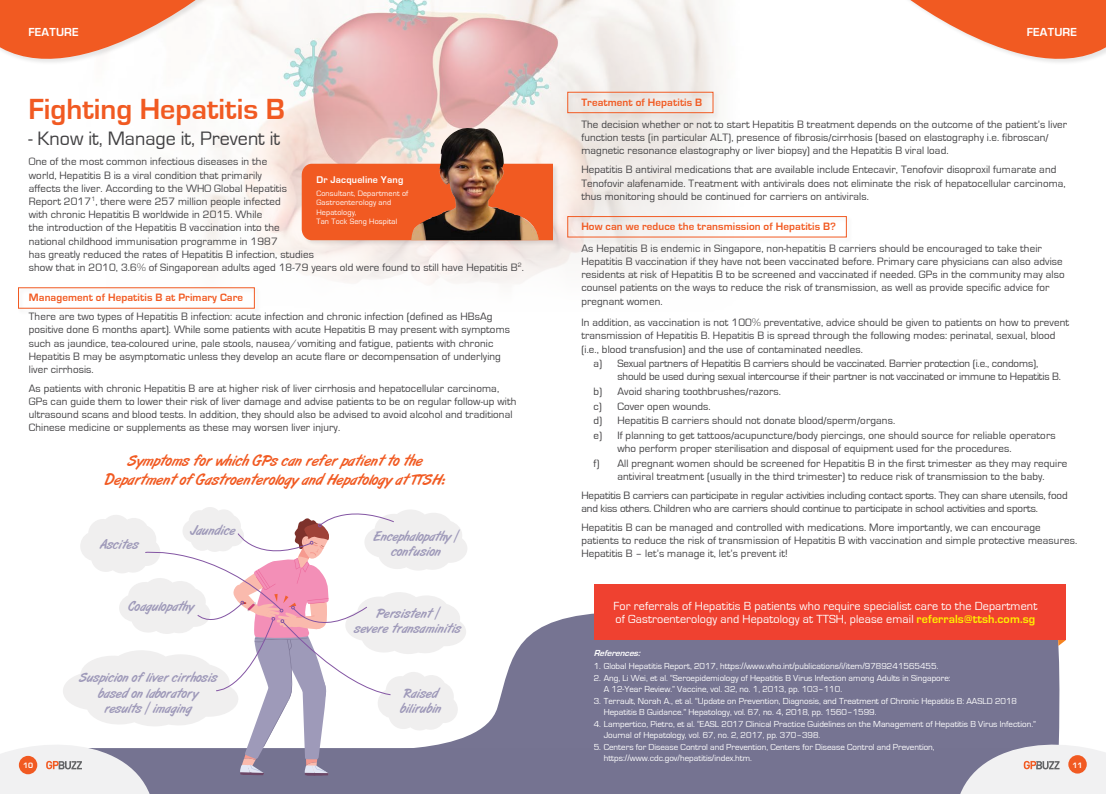
<style>
.page{position:relative;width:1106px;height:794px;background:#fff}
.page>*{position:absolute;margin:0;border:0;box-sizing:border-box;transform-origin:0 0}
.t1{font:700 30px "Eurostile";color:#f15a22}
.t2{font:20px "Eurostile";color:#414042}
.t3{font:15.5px/19.1px "Art Brush";letter-spacing:.01em;color:#f15a22;text-align:center}
.t4{font:13.3px/15.2px "Art Brush";letter-spacing:.01em;color:#9e99b9;text-align:center}
.t5{font:12.1px/13.2px "Eurostile";letter-spacing:.01em;color:#fff}
.t6{font:700 12px "Eurostile";letter-spacing:.02em;color:#fff}
.t7{font:11px/13.2px "Eurostile";letter-spacing:.01em;color:#414042}
.t8{font:11px/18.9px "Eurostile";letter-spacing:-.01em;color:#414042}
.t9{font:700 11px "Eurostile";letter-spacing:.01em;color:#f15a22}
.t10{font:700 10px "Eurostile";letter-spacing:.02em;color:#fff}
.t11{font:9px/10.8px "Eurostile";color:#fff}
.t12{font:italic 700 9px "Eurostile";color:#fff}
.t13{font:8px/9.6px "Eurostile";letter-spacing:.02em;color:#fff}
.t14{font:700 8px "Eurostile";color:#fff}
.s1{font-family:"Arial"}
.s2{font-weight:700;color:#fff200}
</style>
<div class="page">
<svg style="left:468px;top:613px;width:592px;height:135px;background:#81809b"></svg>
<img style="left:198px;top:0;width:520px;height:284px">
<div style="left:38px;top:748px;width:1038px;height:46px;background:#757391"></div>
<div style="left:18px;top:287px;width:237px;height:22px;border:1px solid #f15a22"></div>
<div style="left:566px;top:91px;width:154px;height:29px;background:#000;opacity:.1"></div>
<div style="left:567px;top:92px;width:146px;height:21px;border:1px solid #f15a22"></div>
<div style="left:566px;top:215px;width:287px;height:29px;background:#000;opacity:.1"></div>
<div style="left:567px;top:216px;width:279px;height:21px;border:1px solid #f15a22"></div>
<div style="left:301px;top:163px;width:258px;height:84px;background:#000;opacity:.1"></div>
<div style="left:302px;top:164px;width:251px;height:76px;background:#f15a22"></div>
<img style="left:411px;top:128px;width:127px;height:112px">
<svg style="left:1055px;top:640px;width:10px;height:6px"></svg>
<div style="left:594px;top:584px;width:471px;height:56px;background:#ef4130"></div>
<div style="left:0;top:0;width:221px;height:65px;background:#fdfbfb"></div>
<svg style="left:0;top:0;width:215px;height:107px"></svg>
<svg style="left:909px;top:0;width:197px;height:62px"></svg>
<svg style="left:0;top:507px;width:468px;height:287px"></svg>
<div style="left:19px;top:756px;width:18px;height:18px;background:#f15a22;border-radius:50%"></div>
<svg style="left:954px;top:731px;width:152px;height:63px"></svg>
<div style="left:1068px;top:755px;width:18px;height:18px;background:#f15a22;border-radius:50%"></div>
<p class="t6" style="left:28px;top:26px;width:52px">FEATURE</p>
<p class="t6" style="left:1026px;top:26px;width:52px">FEATURE</p>
<h1 class="t1" style="left:28px;top:93px;width:258px">Fighting Hepatitis B</h1>
<h2 class="t2" style="left:28px;top:128px;width:253px">- Know it, Manage it, Prevent it</h2>
<p class="t7" style="left:29px;top:155px;width:496px">One of the most common infectious diseases in the<br>world, Hepatitis B is a viral condition that primarily<br>affects the liver. According to the WHO Global Hepatitis<br>Report 2017<sup>1</sup>, there were 257 million people infected<br>with chronic Hepatitis B worldwide in 2015. While<br>the introduction of the Hepatitis B vaccination into the<br>national childhood immunisation programme in 1987<br>has greatly reduced the rates of Hepatitis B infection, studies<br>show that in 2010, 3.6% of Singaporean adults aged 18-79 years old were found to still have Hepatitis B<sup>2</sup>.</p>
<p class="t9" style="left:29px;top:292px;width:216px">Management of Hepatitis B at Primary Care</p>
<p class="t7" style="left:29px;top:310px;width:483px">There are two types of Hepatitis B infection: acute infection and chronic infection (defined as HBsAg positive done 6 months apart). While some patients with acute Hepatitis B may present with symptoms such as jaundice, tea-coloured urine, pale stools, nausea/vomiting and fatigue, patients with chronic Hepatitis B may be asymptomatic unless they develop an acute flare or decompensation of underlying liver cirrhosis.</p>
<p class="t7" style="left:29px;top:382px;width:489px">As patients with chronic Hepatitis B are at higher risk of liver cirrhosis and hepatocellular carcinoma, GPs can guide them to lower their risk of liver damage and advise patients to be on regular follow-up with ultrasound scans and blood tests. In addition, they should also be advised to avoid alcohol and traditional Chinese medicine or supplements as these may worsen liver injury.</p>
<p class="t10" style="left:316px;top:174px;width:88px">Dr Jacqueline Yang</p>
<p class="t13" style="left:316px;top:188px;width:93px">Consultant, Department of<br>Gastroenterology and<br>Hepatology,<br>Tan Tock Seng Hospital</p>
<h3 class="t3" style="left:105px;top:451px;width:342px">Symptoms for which GPs can refer patient to the<br>Department of Gastroenterology and Hepatology at TTSH:</h3>
<p class="t4" style="left:190px;top:523px;width:47px">Jaundice</p>
<p class="t4" style="left:100px;top:537px;width:40px">Ascites</p>
<p class="t4" style="left:373px;top:529px;width:86px">Encephalopathy / confusion</p>
<p class="t4" style="left:128px;top:599px;width:67px">Coagulopathy</p>
<p class="t4" style="left:354px;top:606px;width:108px">Persistent /<br>severe transaminitis</p>
<p class="t9" style="left:581px;top:97px;width:122px">Treatment of Hepatitis B</p>
<p class="t7" style="left:581px;top:118px;width:487px">The decision whether or not to start Hepatitis B treatment depends on the outcome of the patient’s liver function tests (in particular ALT), presence of fibrosis<span class="s1">/</span>cirrhosis (based on elastography i.e. fibroscan<span class="s1">/ </span>magnetic resonance elastography or liver biopsy) and the Hepatitis B viral load.</p>
<p class="t7" style="left:581px;top:163px;width:486px">Hepatitis B antiviral medications that are available include Entecavir, Tenofovir disoproxil fumarate and<br>Tenofovir alafenamide. Treatment with antivirals does not eliminate the risk of hepatocellular carcinoma, thus monitoring should be continued for carriers on antivirals.</p>
<p class="t9" style="left:581px;top:220px;width:256px">How can we reduce the transmission of Hepatitis B?</p>
<p class="t7" style="left:581px;top:242px;width:485px">As Hepatitis B is endemic in Singapore, non-hepatitis B carriers should be encouraged to take their Hepatitis B vaccination if they have not been vaccinated before. Primary care physicians can also advise residents at risk of Hepatitis B to be screened and vaccinated if needed. GPs in the community may also counsel patients on the ways to reduce the risk of transmission, as well as provide specific advice for pregnant women.</p>
<p class="t7" style="left:581px;top:316px;width:489px">In addition, as vaccination is not 100% preventative, advice should be given to patients on how to prevent transmission of Hepatitis B. Hepatitis B is spread through the following modes: perinatal, sexual, blood (i.e., blood transfusion) and the use of contaminated needles.</p>
<p class="t8" style="left:617px;top:357px;width:445px;line-height:13.2px;text-indent:-24px">a) Sexual partners of Hepatitis B carriers should be vaccinated. Barrier protection (i.e., condoms), should be used during sexual intercourse if their partner is not vaccinated or immune to Hepatitis B.</p>
<p class="t7" style="left:593px;top:384px;width:464px;line-height:14.6px">b) Avoid sharing toothbrushes<span class="s1">/</span>razors.<br>c) Cover open wounds.<br>d) Hepatitis B carriers should not donate blood<span class="s1">/</span>sperm<span class="s1">/</span>organs.<br>e) If planning to get tattoos<span class="s1">/</span>acupuncture<span class="s1">/</span>body piercings, one should source for reliable operators</p>
<p class="t7" style="left:593px;top:441px;width:475px;line-height:14.6px;text-indent:24px">who perform proper sterilisation and disposal of equipment used for the procedures.<br>f) All pregnant women should be screened for Hepatitis B in the first trimester as they may require</p>
<p class="t8" style="left:581px;top:467px;width:488px;text-indent:36px">antiviral treatment (usually in the third trimester) to reduce risk of transmission to the baby.<br>Hepatitis B carriers can participate in regular activities including contact sports. They can share utensils, food</p>
<p class="t8" style="left:581px;top:499px;width:461px">and kiss others. Children who are carriers should continue to participate in school activities and sports.<br>Hepatitis B can be managed and controlled with medications. More importantly, we can encourage</p>
<p class="t7" style="left:581px;top:534px;width:497px">patients to reduce the risk of transmission of Hepatitis B with vaccination and simple protective measures.<br>Hepatitis B – let’s manage it, let’s prevent it!</p>
<p class="t5" style="left:613px;top:599px;width:425px">For referrals of Hepatitis B patients who require specialist care to the Department of Gastroenterology and Hepatology at TTSH, please email <span class="s2">referrals@ttsh.com.sg</span></p>
<p class="t12" style="left:594px;top:648px;width:50px">References:</p>
<p class="t11" style="left:594px;top:660px;width:346px">1. Global Hepatitis Report, 2017, https:<span class="s1">//</span>www.who.int<span class="s1">/</span>publications<span class="s1">/</span>i<span class="s1">/</span>item<span class="s1">/</span>9789241565455.</p>
<p class="t11" style="left:603px;top:672px;width:348px;text-indent:-10px">2. Ang, Li Wei, et al. “Seroepidemiology of Hepatitis B Virus Infection among Adults in Singapore:<br>A 12-Year Review.” Vaccine, vol. 32, no. 1, 2013, pp. 103–110.</p>
<p class="t11" style="left:603px;top:695px;width:415px;text-indent:-10px">3. Terrault, Norah A., et al. “Update on Prevention, Diagnosis, and Treatment of Chronic Hepatitis B: AASLD 2018<br>Hepatitis B Guidance.” Hepatology, vol. 67, no. 4, 2018, pp. 1560–1599.</p>
<p class="t11" style="left:603px;top:718px;width:434px;text-indent:-10px">4. Lampertico, Pietro, et al. “EASL 2017 Clinical Practice Guidelines on the Management of Hepatitis B Virus Infection.”<br>Journal of Hepatology, vol. 67, no. 2, 2017, pp. 370–398.</p>
<p class="t11" style="left:603px;top:741px;width:332px;text-indent:-10px">5. Centers for Disease Control and Prevention, Centers for Disease Control and Prevention, https:<span class="s1">//</span>www.cdc.gov<span class="s1">/</span>hepatitis<span class="s1">/</span>index.htm.</p>
<p class="t4" style="left:79px;top:670px;width:139px">Suspicion of liver cirrhosis based on laboratory results / imaging</p>
<p class="t4" style="left:400px;top:686px;width:43px;text-align:left">Raised bilirubin</p>
<p class="t14" style="left:23px;top:761px;width:12px">10</p>
<p class="t14" style="left:1072px;top:760px;width:12px">11</p>
</div>
